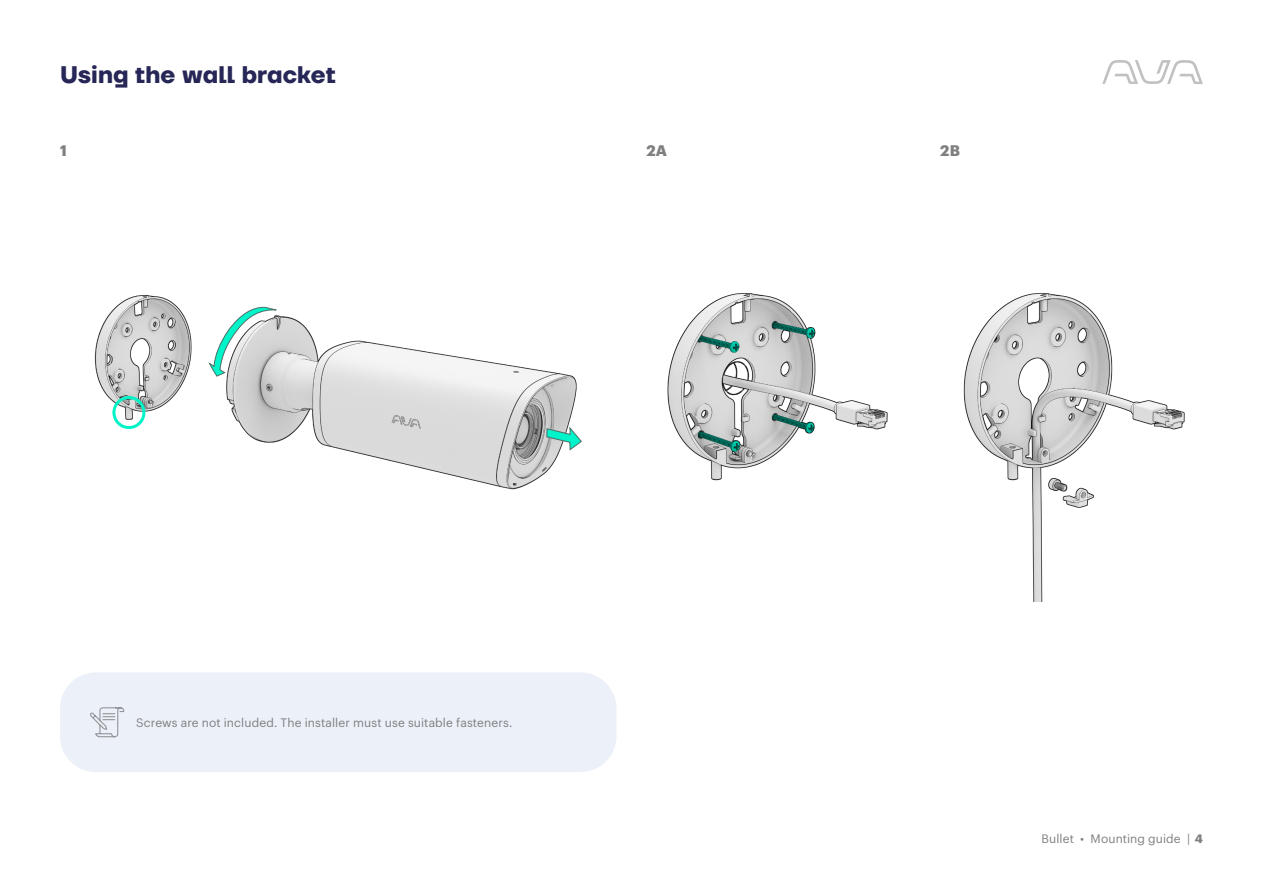
<style>
.page{position:relative;width:1263px;height:893px;background:#fff}
.page>*{position:absolute;margin:0;border:0;box-sizing:border-box;transform-origin:0 0}
.t1{font:700 24px "TT Firs Neue";color:#262657}
.t2{font:700 15px "Graphik";color:#7f7f81}
.t3{font:12px "Graphik";letter-spacing:.01em;color:#7f7f81}
.s1{font-weight:700}
</style>
<div class="page">
<svg style="left:1102px;top:60px;width:101px;height:24px"></svg>
<img style="left:94px;top:294px;width:483px;height:196px">
<img style="left:667px;top:293px;width:221px;height:188px">
<img style="left:963px;top:293px;width:222px;height:308px">
<div style="left:60px;top:672px;width:556px;height:100px;background:#ecf0f8;border-radius:36px"></div>
<svg style="left:90px;top:707px;width:35px;height:30px"></svg>
<div style="left:112px;top:396px;width:33px;height:33px;border:3px solid #00f4c8;border-radius:50%"></div>
<svg style="left:209px;top:307px;width:68px;height:70px"></svg>
<svg style="left:546px;top:427px;width:36px;height:23px"></svg>
<h1 class="t1" style="left:60px;top:58px;width:277px">Using the wall bracket</h1>
<p class="t2" style="left:60px;top:139px;width:8px">1</p>
<p class="t2" style="left:646px;top:139px;width:22px">2A</p>
<p class="t2" style="left:940px;top:139px;width:21px">2B</p>
<p class="t3" style="left:136px;top:713px;width:378px">Screws are not included. The installer must use suitable fasteners.</p>
<p class="t3" style="left:1042px;top:829px;width:163px">Bullet • Mounting guide | <span class="s1">4</span></p>
</div>
